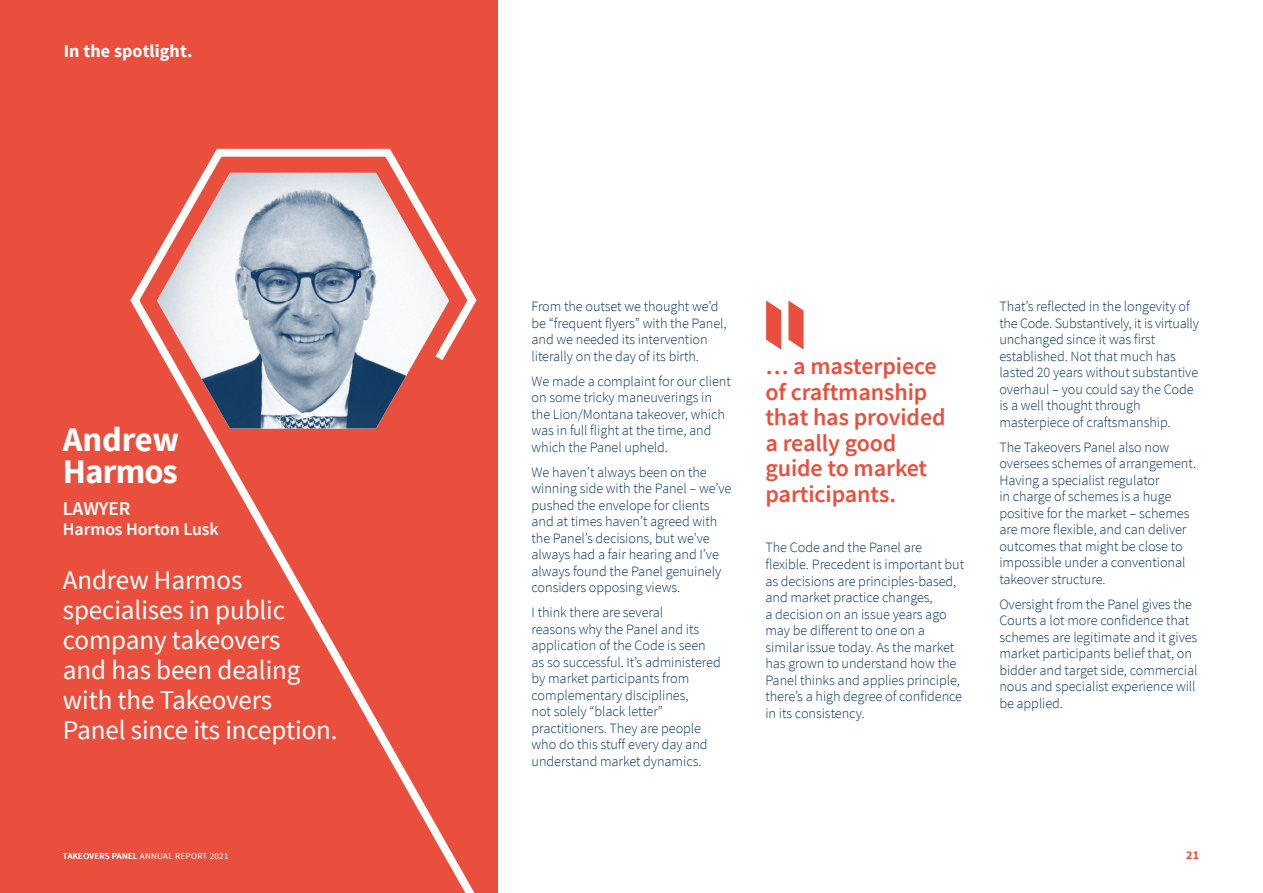
<style>
.page{position:relative;width:1263px;height:893px;background:#fff}
.page>*{position:absolute;margin:0;border:0;box-sizing:border-box;transform-origin:0 0}
.t1{font:700 34.5px/32px "Source Sans Pro";letter-spacing:-.02em;color:#fff}
.t2{font:27px/30px "Source Sans Pro";letter-spacing:-.005em;color:#fff}
.t3{font:600 24px/25.5px "Source Sans Pro";letter-spacing:-.005em;color:#ea4f3d}
.t4{font:600 19.5px "Source Sans Pro";letter-spacing:-.005em;color:#fff}
.t5{font:700 18px "Source Sans Pro";letter-spacing:.005em;color:#fff}
.t6{font:600 17.85px "Source Sans Pro";letter-spacing:-.005em;color:#fff}
.t7{font:300 14.25px/16.5px "Source Sans Pro";letter-spacing:-.005em;color:#08335c}
.t8{font:700 12px "Source Sans Pro";color:#ea4f3d}
.t9{font:9px "Source Sans Pro";letter-spacing:.03em;color:#fff}
</style>
<div class="page">
<div style="left:0;top:0;width:497px;height:893px;background:#ea4f3d"></div>
<svg style="left:130px;top:145px;width:368px;height:748px"></svg>
<svg style="left:788px;top:301px;width:15px;height:49px"></svg>
<svg style="left:766px;top:301px;width:15px;height:49px"></svg>
<img style="left:157px;top:173px;width:292px;height:255px">
<p class="t5" style="left:64px;top:39px;width:130px">In the spotlight.</p>
<h1 class="t1" style="left:63px;top:425px;width:118px">Andrew<br>Harmos</h1>
<h3 class="t4" style="left:63px;top:496px;width:69px">LAWYER</h3>
<p class="t6" style="left:63px;top:518px;width:157px">Harmos Horton Lusk</p>
<h2 class="t2" style="left:63px;top:565px;width:276px">Andrew Harmos specialises in public company takeovers<br>and has been dealing with the Takeovers<br>Panel since its inception.</h2>
<p class="t7" style="left:531px;top:298px;width:197px">From the outset we thought we’d be “frequent flyers” with the Panel, and we needed its intervention literally on the day of its birth.</p>
<p class="t7" style="left:531px;top:373px;width:201px">We made a complaint for our client on some tricky maneuverings in the Lion/Montana takeover, which was in full flight at the time, and which the Panel upheld.</p>
<p class="t7" style="left:531px;top:464px;width:201px">We haven’t always been on the winning side with the Panel – we’ve pushed the envelope for clients and at times haven’t agreed with the Panel’s decisions, but we’ve always had a fair hearing and I’ve always found the Panel genuinely considers opposing views.</p>
<p class="t7" style="left:531px;top:604px;width:191px">I think there are several<br>reasons why the Panel and its application of the Code is seen as so successful. It’s administered by market participants from complementary disciplines,<br>not solely “black letter” practitioners. They are people who do this stuff every day and understand market dynamics.</p>
<h3 class="t3" style="left:765px;top:354px;width:182px">… a masterpiece of craftmanship that has provided a really good guide to market participants.</h3>
<p class="t7" style="left:765px;top:540px;width:200px">The Code and the Panel are flexible. Precedent is important but as decisions are principles-based, and market practice changes,<br>a decision on an issue years ago may be different to one on a similar issue today. As the market has grown to understand how the<br>Panel thinks and applies principle, there’s a high degree of confidence in its consistency.</p>
<p class="t7" style="left:999px;top:298px;width:201px">That’s reflected in the longevity of the Code. Substantively, it is virtually unchanged since it was first established. Not that much has lasted 20 years without substantive overhaul – you could say the Code is a well thought through masterpiece of craftsmanship.</p>
<p class="t7" style="left:999px;top:439px;width:198px">The Takeovers Panel also now oversees schemes of arrangement.<br>Having a specialist regulator<br>in charge of schemes is a huge positive for the market – schemes are more flexible, and can deliver outcomes that might be close to impossible under a conventional takeover structure.</p>
<p class="t7" style="left:999px;top:596px;width:200px">Oversight from the Panel gives the<br>Courts a lot more confidence that schemes are legitimate and it gives market participants belief that, on bidder and target side, commercial nous and specialist experience will be applied.</p>
<p class="t9" style="left:63px;top:850px;width:167px">TAKEOVERS PANEL ANNUAL REPORT 2021</p>
<p class="t8" style="left:1186px;top:847px;width:15px">21</p>
</div>
